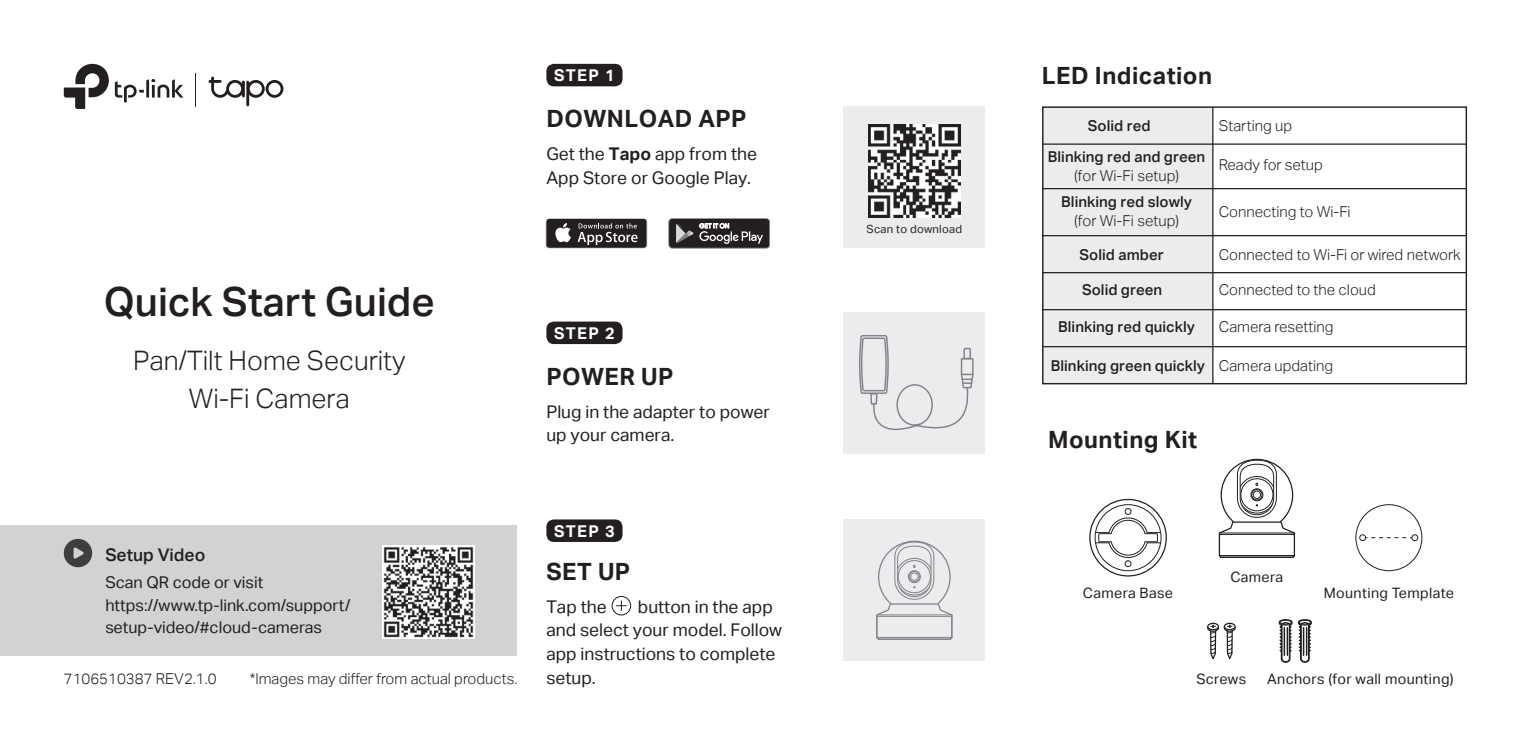
<style>
.page{position:relative;width:1531px;height:752px;background:#fff}
.page>*{position:absolute;margin:0;border:0;box-sizing:border-box;transform-origin:0 0}
.t1{font:40.25px "TP Link Aktiv Medium";color:#231f20}
.t2{font:26.75px/37.5px "TP Link Aktiv Light";color:#231f20;text-align:center}
.t3{font:23.75px "TP Link Aktiv Bold";letter-spacing:.02em;color:#231f20}
.t4{font:17.5px/23.8px "TP Link Aktiv Regular";color:#231f20}
.t5{font:17.5px "TP Link Aktiv Medium";color:#231f20}
.t6{font:16.25px/22.5px "TP Link Aktiv Regular";color:#231f20}
.t7{font:16.25px "TP Link Aktiv Bold";letter-spacing:.08em;color:#fff}
.t8{font:15px "TP Link Aktiv Light";color:#231f20}
.t9{font:15px "TP Link Aktiv Medium";letter-spacing:.005em;color:#231f20}
.t10{font:14.25px "TP Link Aktiv Regular";letter-spacing:.025em;color:#231f20}
.t11{font:11.25px "TP Link Aktiv Regular";letter-spacing:.025em;color:#231f20}
.s1{font-family:"TP Link Aktiv Bold"}
</style>
<div class="page">
<svg style="left:1298px;top:619px;width:14px;height:43px"></svg>
<svg style="left:1278px;top:619px;width:14px;height:43px"></svg>
<div style="left:1089px;top:498px;width:78px;height:78px;border:1px solid #231f20;border-radius:50%"></div>
<svg style="left:1095px;top:508px;width:66px;height:58px"></svg>
<div style="left:1355px;top:504px;width:67px;height:66px;border:1px solid #231f20;border-radius:50%"></div>
<svg style="left:1359px;top:534px;width:59px;height:6px"></svg>
<svg style="left:1207px;top:622px;width:12px;height:8px"></svg>
<svg style="left:1224px;top:622px;width:11px;height:8px"></svg>
<svg style="left:1207px;top:624px;width:29px;height:36px"></svg>
<div style="left:546px;top:321px;width:76px;height:23px;background:#231f20;border-radius:8px"></div>
<div style="left:546px;top:519px;width:76px;height:22px;background:#231f20;border-radius:8px"></div>
<div style="left:611px;top:595px;width:20px;height:20px;border:1px solid #231f20;border-radius:50%"></div>
<svg style="left:616px;top:600px;width:10px;height:10px"></svg>
<div style="left:0;top:525px;width:517px;height:130px;background:#d1d2d4"></div>
<div style="left:64px;top:538px;width:28px;height:29px;background:#3e3e3f;border-radius:50%"></div>
<svg style="left:74px;top:547px;width:10px;height:11px"></svg>
<img style="left:383px;top:545px;width:92px;height:92px">
<svg style="left:208px;top:77px;width:75px;height:29px"></svg>
<hr style="left:195px;top:73px;width:1px;height:34px;background:#231f20">
<svg style="left:115px;top:79px;width:68px;height:23px"></svg>
<svg style="left:64px;top:64px;width:45px;height:45px"></svg>
<svg style="left:1218px;top:458px;width:77px;height:100px"></svg>
<div style="left:843px;top:311px;width:142px;height:142px;background:#ececee"></div>
<svg style="left:859px;top:335px;width:115px;height:96px"></svg>
<div style="left:843px;top:519px;width:142px;height:142px;background:#ececee"></div>
<div style="left:546px;top:64px;width:76px;height:22px;background:#231f20;border-radius:8px"></div>
<svg style="left:546px;top:218px;width:101px;height:30px"></svg>
<div style="left:546px;top:219px;width:100px;height:28px;background:#231f20;border-radius:3px"></div>
<svg style="left:555px;top:223px;width:16px;height:19px"></svg>
<svg style="left:578px;top:223px;width:59px;height:22px"></svg>
<svg style="left:668px;top:218px;width:102px;height:30px;background:#4b4849"></svg>
<div style="left:843px;top:106px;width:142px;height:142px;background:#ececee"></div>
<img style="left:868px;top:125px;width:92px;height:92px">
<svg style="left:876px;top:540px;width:77px;height:100px"></svg>
<div style="left:1042px;top:107px;width:171px;height:276px;background:#ececee"></div>
<div style="left:1042px;top:106px;width:425px;height:278px;border:1px solid #231f20"></div>
<hr style="left:1043px;top:346px;width:423px;height:1px;background:#231f20">
<hr style="left:1043px;top:309px;width:423px;height:1px;background:#231f20">
<hr style="left:1043px;top:272px;width:423px;height:1px;background:#231f20">
<hr style="left:1043px;top:235px;width:423px;height:1px;background:#231f20">
<hr style="left:1043px;top:188px;width:423px;height:1px;background:#231f20">
<hr style="left:1043px;top:143px;width:423px;height:2px;background:#231f20">
<hr style="left:1212px;top:107px;width:1px;height:276px;background:#231f20">
<p class="t7" style="left:554px;top:66px;width:62px">STEP 1</p>
<h3 class="t3" style="left:546px;top:105px;width:202px">DOWNLOAD APP</h3>
<p class="t4" style="left:546px;top:142px;width:212px">Get the <span class="s1">Tapo</span> app from the<br>App Store or Google Play.</p>
<h1 class="t1" style="left:104px;top:278px;width:332px">Quick Start Guide</h1>
<h2 class="t2" style="left:133px;top:342px;width:274px">Pan/Tilt Home Security<br>Wi-Fi Camera</h2>
<p class="t7" style="left:554px;top:323px;width:62px">STEP 2</p>
<h3 class="t3" style="left:546px;top:362px;width:128px">POWER UP</h3>
<p class="t4" style="left:546px;top:399px;width:225px">Plug in the adapter to power up your camera.</p>
<p class="t5" style="left:105px;top:544px;width:102px">Setup Video</p>
<p class="t6" style="left:105px;top:571px;width:247px">Scan QR code or visit https://www.tp-link.com/support/ setup-video/#cloud-cameras</p>
<p class="t8" style="left:64px;top:670px;width:154px">7106510387 REV2.1.0</p>
<p class="t8" style="left:250px;top:670px;width:269px">*Images may differ from actual products.</p>
<p class="t7" style="left:554px;top:521px;width:62px">STEP 3</p>
<h3 class="t3" style="left:546px;top:557px;width:85px">SET UP</h3>
<p class="t4" style="left:546px;top:594px;width:62px">Tap the</p>
<p class="t4" style="left:546px;top:594px;width:237px;text-indent:92px">button in the app and select your model. Follow app instructions to complete setup.</p>
<p class="t11" style="left:866px;top:222px;width:97px">Scan to download</p>
<h3 class="t3" style="left:1042px;top:62px;width:172px">LED Indication</h3>
<p class="t9" style="left:1088px;top:117px;width:64px">Solid red</p>
<p class="t9" style="left:1048px;top:148px;width:159px">Blinking red and green</p>
<p class="t8" style="left:1074px;top:167px;width:107px">(for Wi-Fi setup)</p>
<p class="t9" style="left:1061px;top:193px;width:132px">Blinking red slowly</p>
<p class="t8" style="left:1074px;top:212px;width:107px">(for Wi-Fi setup)</p>
<p class="t9" style="left:1079px;top:246px;width:86px">Solid amber</p>
<p class="t9" style="left:1082px;top:281px;width:82px">Solid green</p>
<p class="t9" style="left:1058px;top:317px;width:138px">Blinking red quickly</p>
<p class="t9" style="left:1051px;top:356px;width:156px">Blinking green quickly</p>
<p class="t8" style="left:1218px;top:117px;width:75px">Starting up</p>
<p class="t8" style="left:1218px;top:156px;width:106px">Ready for setup</p>
<p class="t8" style="left:1218px;top:203px;width:133px">Connecting to Wi-Fi</p>
<p class="t8" style="left:1218px;top:246px;width:243px">Connected to Wi-Fi or wired network</p>
<p class="t8" style="left:1218px;top:281px;width:159px">Connected to the cloud</p>
<p class="t8" style="left:1218px;top:317px;width:116px">Camera resetting</p>
<p class="t8" style="left:1218px;top:356px;width:116px">Camera updating</p>
<h3 class="t3" style="left:1048px;top:425px;width:151px">Mounting Kit</h3>
<p class="t10" style="left:1230px;top:568px;width:54px">Camera</p>
<p class="t10" style="left:1083px;top:584px;width:91px">Camera Base</p>
<p class="t10" style="left:1324px;top:584px;width:132px">Mounting Template</p>
<p class="t10" style="left:1196px;top:670px;width:51px">Screws</p>
<p class="t10" style="left:1267px;top:670px;width:188px">Anchors (for wall mounting)</p>
</div>
